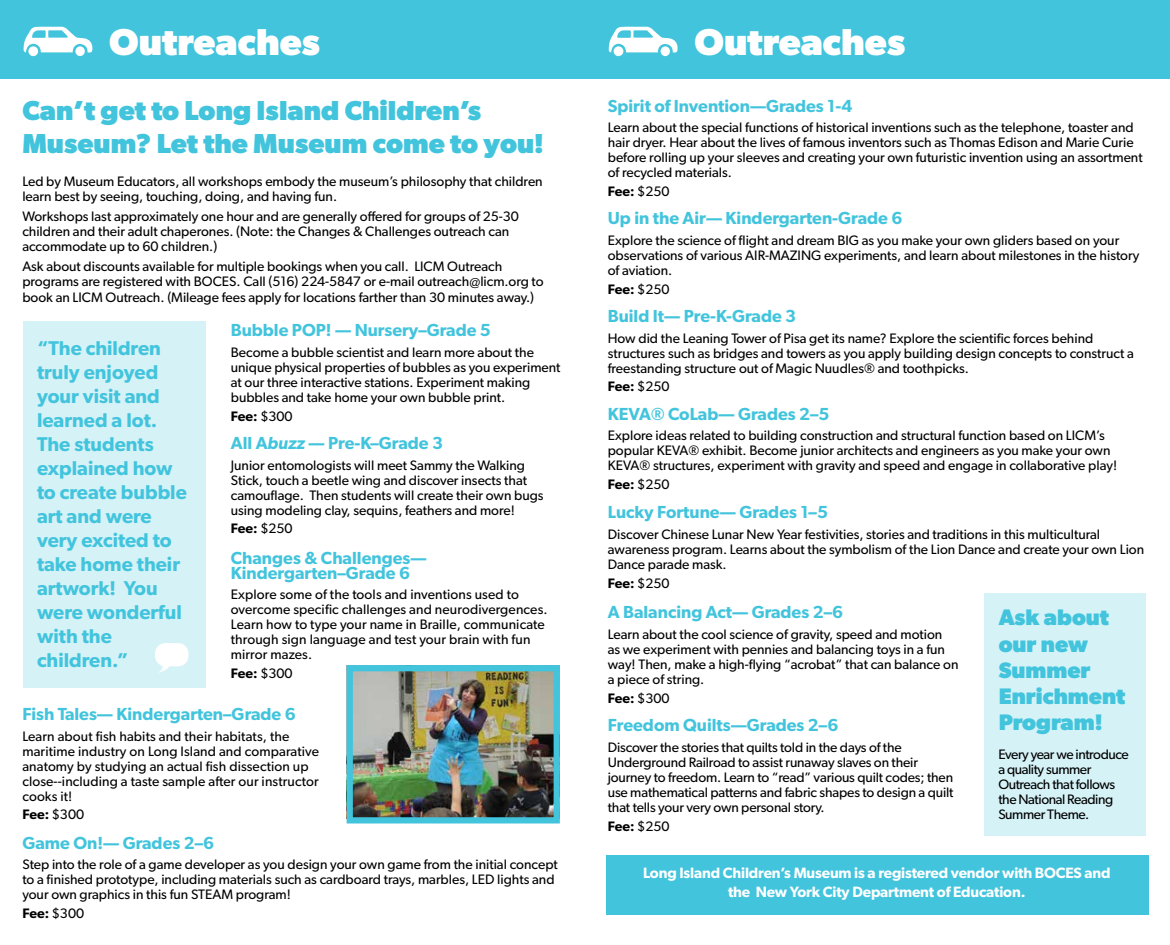
<style>
.page{position:relative;width:1170px;height:945px;background:#fff}
.page>*{position:absolute;margin:0;border:0;box-sizing:border-box;transform-origin:0 0}
.t1{font:700 37.5px "Gibson";color:#fff}
.t2{font:700 27.5px/33px "Gibson";color:#42c4dd}
.t3{font:700 22.5px/26.2px "Gibson";color:#42c4dd}
.t4{font:600 20px/24px "Gibson";color:#42c4dd}
.t5{font:600 17.5px/15px "Gibson";color:#42c4dd}
.t6{font:600 15px/18.8px "Gibson";letter-spacing:-.01em;color:#fff;text-align:center}
.t7{font:13.75px/15px "Gibson";color:#000}
.t8{font:600 13.75px "Gibson";letter-spacing:-.005em;color:#000}
.t9{font:13.75px/15px "Gibson";letter-spacing:-.03em;color:#000}
.s1{font-weight:400}
.s2{font-style:italic}
</style>
<div class="page">
<div style="left:0;top:0;width:585px;height:78px;background:#42c4dd"></div>
<div style="left:23px;top:321px;width:183px;height:367px;background:#d5f2f7"></div>
<img style="left:354px;top:672px;width:199px;height:145px">
<div style="left:347px;top:665px;width:213px;height:159px;border:6px solid #42c4dd"></div>
<svg style="left:23px;top:27px;width:69px;height:29px"></svg>
<div style="left:75px;top:46px;width:10px;height:10px;background:#fff;border-radius:50%"></div>
<svg style="left:155px;top:643px;width:34px;height:30px"></svg>
<div style="left:585px;top:0;width:585px;height:78px;background:#42c4dd"></div>
<div style="left:984px;top:594px;width:161px;height:242px;background:#d5f2f7"></div>
<div style="left:606px;top:855px;width:543px;height:59px;background:#42c4dd"></div>
<svg style="left:609px;top:27px;width:69px;height:29px"></svg>
<div style="left:660px;top:46px;width:10px;height:10px;background:#fff;border-radius:50%"></div>
<h1 class="t1" style="left:109px;top:20px;width:212px">Outreaches</h1>
<h2 class="t2" style="left:22px;top:93px;width:523px">Can’t get to Long Island Children’s<br>Museum? Let the Museum come to you!</h2>
<p class="t7" style="left:22px;top:173px;width:522px">Led by Museum Educators, all workshops embody the museum’s philosophy that children learn best by seeing, touching, doing, and having fun.</p>
<p class="t7" style="left:22px;top:208px;width:498px">Workshops last approximately one hour and are generally offered for groups of 25-30 children and their adult chaperones. (Note: the Changes &amp; Challenges outreach can accommodate up to 60 children.)</p>
<p class="t7" style="left:22px;top:258px;width:523px">Ask about discounts available for multiple bookings when you call. LICM Outreach programs are registered with BOCES. Call (516) 224-5847 or e-mail outreach@licm.org to</p>
<p class="t7" style="left:22px;top:290px;width:513px">book an LICM Outreach. (Mileage fees apply for locations farther than 30 minutes away.)</p>
<p class="t5" style="left:231px;top:322px;width:262px">Bubble POP! — Nursery–Grade 5</p>
<p class="t7" style="left:231px;top:344px;width:331px">Become a bubble scientist and learn more about the unique physical properties of bubbles as you experiment at our three interactive stations. Experiment making bubbles and take home your own bubble print.</p>
<p class="t8" style="left:231px;top:408px;width:63px">Fee: <span class="s1">$300</span></p>
<p class="t5" style="left:231px;top:435px;width:214px">All A<span class="s2">buzz</span> — Pre-K–Grade 3</p>
<p class="t7" style="left:231px;top:457px;width:314px">Junior entomologists will meet Sammy the Walking Stick, touch a beetle wing and discover insects that camouflage. Then students will create their own bugs using modeling clay, sequins, feathers and more!</p>
<p class="t8" style="left:231px;top:520px;width:63px">Fee: <span class="s1">$250</span></p>
<p class="t5" style="left:231px;top:550px;width:197px">Changes &amp; Challenges—<br>Kindergarten–Grade 6</p>
<p class="t7" style="left:231px;top:587px;width:318px">Explore some of the tools and inventions used to overcome specific challenges and neurodivergences.<br>Learn how to type your name in Braille, communicate through sign language and test your brain with fun mirror mazes.</p>
<p class="t8" style="left:231px;top:665px;width:63px">Fee: <span class="s1">$300</span></p>
<p class="t5" style="left:22px;top:706px;width:275px">Fish Tales— Kindergarten–Grade 6</p>
<p class="t7" style="left:22px;top:728px;width:298px">Learn about fish habits and their habitats, the maritime industry on Long Island and comparative anatomy by studying an actual fish dissection up close--including a taste sample after our instructor cooks it!</p>
<p class="t8" style="left:22px;top:806px;width:63px">Fee: <span class="s1">$300</span></p>
<h3 class="t4" style="left:37px;top:335px;width:151px">“The children truly enjoyed your visit and learned a lot.<br>The students explained how to create bubble art and were very excited to take home their artwork! You were wonderful with the children.”</h3>
<p class="t5" style="left:22px;top:835px;width:193px">Game On!— Grades 2–6</p>
<p class="t7" style="left:22px;top:857px;width:537px">Step into the role of a game developer as you design your own game from the initial concept to a finished prototype, including materials such as cardboard trays, marbles, LED lights and your own graphics in this fun STEAM program!</p>
<p class="t8" style="left:22px;top:905px;width:63px">Fee: <span class="s1">$300</span></p>
<h1 class="t1" style="left:694px;top:20px;width:212px">Outreaches</h1>
<p class="t5" style="left:608px;top:98px;width:246px">Spirit of Invention—Grades 1-4</p>
<p class="t7" style="left:608px;top:120px;width:536px">Learn about the special functions of historical inventions such as the telephone, toaster and hair dryer. Hear about the lives of famous inventors such as Thomas Edison and Marie Curie before rolling up your sleeves and creating your own futuristic invention using an assortment of recycled materials.</p>
<p class="t8" style="left:608px;top:183px;width:63px">Fee: <span class="s1">$250</span></p>
<p class="t5" style="left:608px;top:210px;width:296px">Up in the Air— Kindergarten-Grade 6</p>
<p class="t7" style="left:608px;top:232px;width:533px">Explore the science of flight and dream BIG as you make your own gliders based on your observations of various AIR-MAZING experiments, and learn about milestones in the history of aviation.</p>
<p class="t8" style="left:608px;top:281px;width:63px">Fee: <span class="s1">$250</span></p>
<p class="t5" style="left:608px;top:308px;width:190px">Build It— Pre-K-Grade 3</p>
<p class="t7" style="left:608px;top:330px;width:528px">How did the Leaning Tower of Pisa get its name? Explore the scientific forces behind structures such as bridges and towers as you apply building design concepts to construct a freestanding structure out of Magic Nuudles® and toothpicks.</p>
<p class="t8" style="left:608px;top:378px;width:63px">Fee: <span class="s1">$250</span></p>
<p class="t5" style="left:608px;top:406px;width:223px">KEVA® CoLab— Grades 2–5</p>
<p class="t7" style="left:608px;top:428px;width:511px">Explore ideas related to building construction and structural function based on LICM’s popular KEVA® exhibit. Become junior architects and engineers as you make your own<br>KEVA® structures, experiment with gravity and speed and engage in collaborative play!</p>
<p class="t8" style="left:608px;top:476px;width:63px">Fee: <span class="s1">$250</span></p>
<p class="t5" style="left:608px;top:505px;width:222px">Lucky Fortune— Grades 1–5</p>
<p class="t7" style="left:608px;top:527px;width:538px">Discover Chinese Lunar New Year festivities, stories and traditions in this multicultural awareness program. Learns about the symbolism of the Lion Dance and create your own Lion<br>Dance parade mask.</p>
<p class="t8" style="left:608px;top:575px;width:63px">Fee: <span class="s1">$250</span></p>
<p class="t5" style="left:608px;top:605px;width:237px">A Balancing Act— Grades 2–6</p>
<p class="t7" style="left:608px;top:627px;width:352px">Learn about the cool science of gravity, speed and motion<br>as we experiment with pennies and balancing toys in a fun way! Then, make a high-flying “acrobat” that can balance on a piece of string.</p>
<p class="t8" style="left:608px;top:690px;width:63px">Fee: <span class="s1">$300</span></p>
<p class="t5" style="left:608px;top:717px;width:232px">Freedom Quilts—Grades 2–6</p>
<p class="t7" style="left:608px;top:740px;width:347px">Discover the stories that quilts told in the days of the Underground Railroad to assist runaway slaves on their journey to freedom. Learn to “read” various quilt codes; then use mathematical patterns and fabric shapes to design a quilt that tells your very own personal story.</p>
<p class="t8" style="left:608px;top:818px;width:63px">Fee: <span class="s1">$250</span></p>
<h3 class="t3" style="left:999px;top:604px;width:128px">Ask about our new<br>Summer<br>Enrichment<br>Program!</h3>
<p class="t9" style="left:998px;top:746px;width:132px">Every year we introduce a quality summer<br>Outreach that follows the National Reading<br>Summer Theme.</p>
<p class="t6" style="left:643px;top:863px;width:469px">Long Island Children’s Museum is a registered vendor with BOCES and the New York City Department of Education.</p>
</div>
